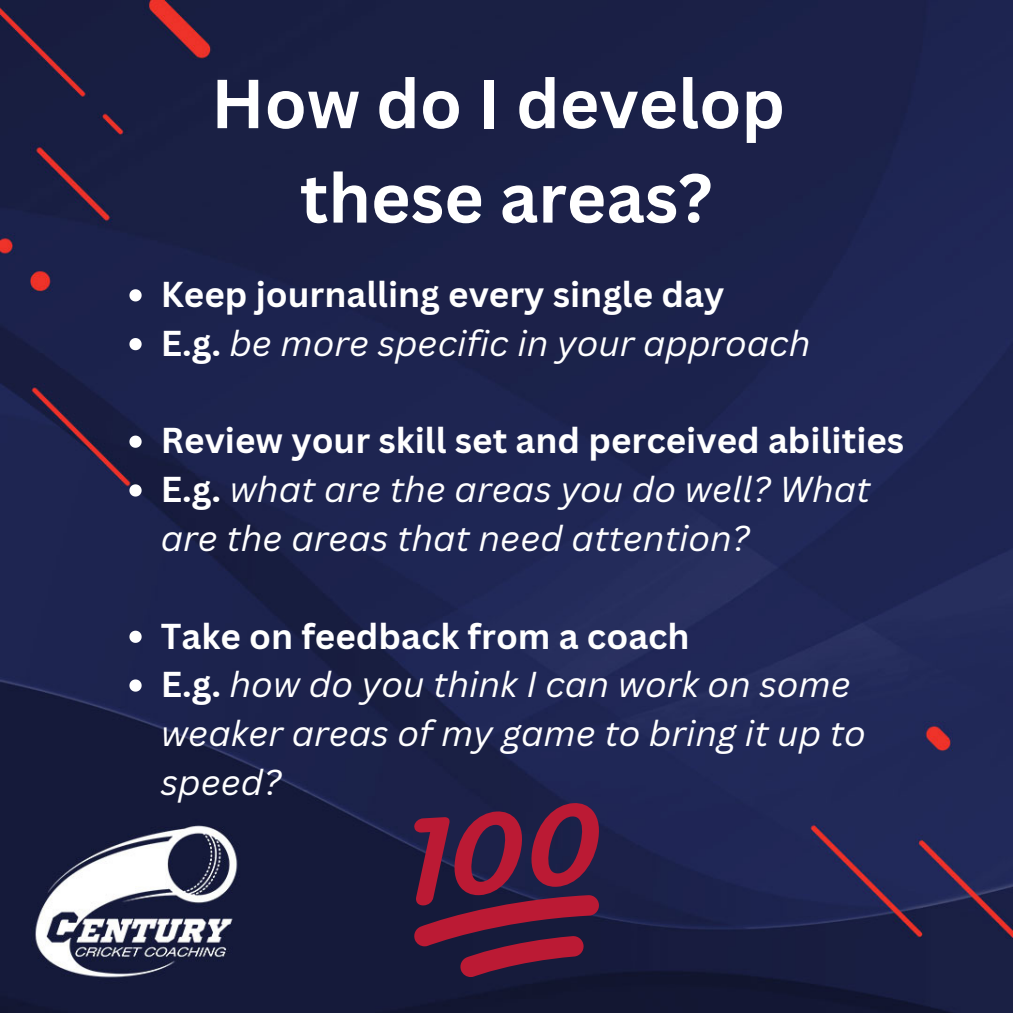
<style>
.page{position:relative;width:1013px;height:1013px;background:#fff}
.page>*{position:absolute;margin:0;border:0;box-sizing:border-box;transform-origin:0 0}
.t1{font:700 67.75px "Canva Sans";color:#fff}
.t2{font:italic 35px/48.8px "Canva Sans";color:#fff}
.t3{font:700 35px "Canva Sans";color:#fff}
.s1{font-weight:700;font-style:normal}
</style>
<div class="page">
<img style="left:0;top:0;width:1012px;height:1012px">
<svg style="left:129px;top:289px;width:13px;height:12px"></svg>
<svg style="left:129px;top:338px;width:13px;height:12px"></svg>
<svg style="left:129px;top:435px;width:13px;height:13px"></svg>
<svg style="left:129px;top:484px;width:13px;height:12px"></svg>
<svg style="left:129px;top:630px;width:13px;height:13px"></svg>
<svg style="left:129px;top:679px;width:13px;height:12px"></svg>
<svg style="left:413px;top:802px;width:187px;height:175px;background:#5c1c3b"></svg>
<p class="t1" style="left:211px;top:56px;width:575px">How do I develop</p>
<p class="t1" style="left:300px;top:150px;width:414px">these areas?</p>
<p class="t3" style="left:161px;top:270px;width:565px">Keep journalling every single day</p>
<p class="t2" style="left:161px;top:318px;width:651px"><span class="s1">E.g.</span> be more specific in your approach</p>
<p class="t3" style="left:161px;top:416px;width:745px">Review your skill set and perceived abilities</p>
<p class="t2" style="left:161px;top:464px;width:711px"><span class="s1">E.g.</span> what are the areas you do well? What are the areas that need attention?</p>
<p class="t3" style="left:161px;top:611px;width:530px">Take on feedback from a coach</p>
<p class="t2" style="left:161px;top:659px;width:706px"><span class="s1">E.g.</span> how do you think I can work on some weaker areas of my game to bring it up to speed?</p>
</div>
